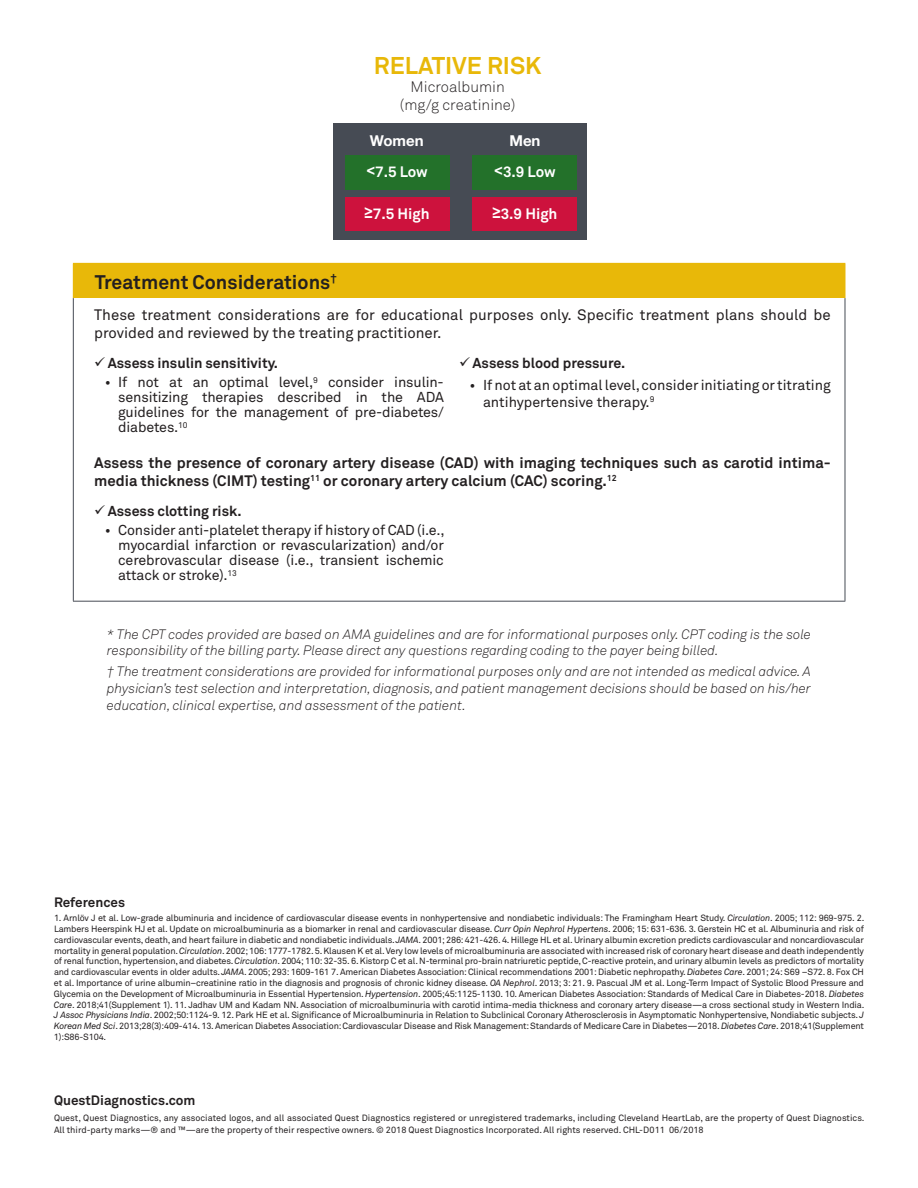
<style>
.page{position:relative;width:918px;height:1188px;background:#fff}
.page>*{position:absolute;margin:0;border:0;box-sizing:border-box;transform-origin:0 0}
.t1{font:700 24px "Akkurat Pro";color:#e8b809}
.Diagnosis_Header{font:700 19.5px "Akkurat Pro";color:#231f20}
.Headers{font:700 15px/18px "Akkurat Pro";color:#231f20}
.Headers-2{font:15px/18px "Akkurat Pro";color:#231f20}
.t2{font:700 15px "Akkurat Pro";color:#fff}
.t3{font:300 15px "Akkurat Pro";color:#231f20}
.t4{font:700 15px "Helvetica Neue LT Std";color:#fff}
.t5{font:14.25px/15px "Akkurat Pro";letter-spacing:-.01em;color:#231f20;text-align:justify}
.t6{font:700 14.25px "Akkurat Pro";color:#231f20}
.Bulleted_List{font:italic 300 13.5px/16.6px "Akkurat Pro";color:#231f20}
.Bulleted_List-2{font:700 13.5px "Akkurat Pro";color:#231f20}
.Reference_Header{font:700 13.5px "Akkurat Pro";color:#231f20}
.References{font:9px/10.8px "Akkurat Pro";letter-spacing:-.02em;color:#231f20;text-align:justify}
.Bulleted_List-3{font:9px/12.6px "Akkurat Pro";color:#231f20}
.s1{font-family:"Arial"}
.s2{font-style:italic}
</style>
<div class="page">
<div style="left:73px;top:263px;width:772px;height:35px;background:#e8b809"></div>
<hr style="left:845px;top:264px;width:1px;height:34px;background:#e8b809">
<hr style="left:73px;top:298px;width:1px;height:303px;background:#464b54">
<hr style="left:845px;top:298px;width:1px;height:303px;background:#464b54">
<hr style="left:73px;top:601px;width:772px;height:1px;background:#464b54">
<div style="left:333px;top:123px;width:254px;height:117px;background:#464b54"></div>
<div style="left:345px;top:156px;width:104px;height:34px;background:#23712a"></div>
<div style="left:473px;top:156px;width:104px;height:34px;background:#23712a"></div>
<div style="left:345px;top:197px;width:104px;height:34px;background:#cd123d"></div>
<div style="left:473px;top:197px;width:104px;height:34px;background:#cd123d"></div>
<p class="t1" style="left:374px;top:51px;width:169px">RELATIVE RISK</p>
<p class="t3" style="left:411px;top:78px;width:96px">Microalbumin</p>
<p class="t3" style="left:400px;top:96px;width:117px">(mg/g creatinine)</p>
<p class="t4" style="left:370px;top:131px;width:55px">Women</p>
<p class="t2" style="left:366px;top:163px;width:63px"><span class="s1">&lt;</span>7.5 Low</p>
<p class="t4" style="left:509px;top:131px;width:33px">Men</p>
<p class="t2" style="left:494px;top:163px;width:63px"><span class="s1">&lt;</span>3.9 Low</p>
<p class="t2" style="left:365px;top:204px;width:67px"><span class="s1">≥</span>7.5 High</p>
<p class="t2" style="left:492px;top:204px;width:67px"><span class="s1">≥</span>3.9 High</p>
<p class="Diagnosis_Header" style="left:95px;top:270px;width:244px">Treatment Considerations<sup>†</sup></p>
<p class="Headers-2" style="left:94px;top:306px;width:738px">These treatment considerations are for educational purposes only. Specific treatment plans should be provided and reviewed by the treating practitioner.</p>
<p class="t6" style="left:94px;top:354px;width:185px">✓ Assess insulin sensitivity.</p>
<p class="t5" style="left:118px;top:375px;width:327px;text-indent:-14px">• If not at an optimal level,<sup>9</sup> consider insulin&shy;sensitizing therapies described in the ADA guidelines for the management of pre-diabetes/ diabetes.<sup>10</sup></p>
<p class="t6" style="left:459px;top:354px;width:168px">✓ Assess blood pressure.</p>
<p class="t5" style="left:483px;top:376px;width:349px;line-height:17.1px;text-indent:-14px">• If not at an optimal level, consider initiating or titrating antihypertensive therapy.<sup>9</sup></p>
<p class="Headers" style="left:94px;top:454px;width:738px">Assess the presence of coronary artery disease (CAD) with imaging techniques such as carotid intima&shy;media thickness (CIMT) testing<sup>11</sup> or coronary artery calcium (CAC) scoring.<sup>12</sup></p>
<p class="t6" style="left:94px;top:502px;width:149px">✓ Assess clotting risk.</p>
<p class="t5" style="left:118px;top:523px;width:328px;text-indent:-14px">• Consider anti-platelet therapy if history of CAD (i.e., myocardial infarction or revascularization) and/or cerebrovascular disease (i.e., transient ischemic attack or stroke).<sup>13</sup></p>
<p class="Bulleted_List" style="left:107px;top:626px;width:706px;line-height:16.2px">* The CPT codes provided are based on AMA guidelines and are for informational purposes only. CPT coding is the sole responsibility of the billing party. Please direct any questions regarding coding to the payer being billed.</p>
<p class="Bulleted_List" style="left:107px;top:663px;width:706px;text-align:justify">† The treatment considerations are provided for informational purposes only and are not intended as medical advice. A physician’s test selection and interpretation, diagnosis, and patient management decisions should be based on his/her education, clinical expertise, and assessment of the patient.</p>
<p class="Reference_Header" style="left:54px;top:894px;width:73px">References</p>
<p class="References" style="left:54px;top:913px;width:812px">1. Arnlöv J et al. Low-grade albuminuria and incidence of cardiovascular disease events in nonhypertensive and nondiabetic individuals: The Framingham Heart Study. <span class="s2">Circulation</span>. 2005; 112: 969-975. 2.<br>Lambers Heerspink HJ et al. Update on microalbuminuria as a biomarker in renal and cardiovascular disease. <span class="s2">Curr Opin Nephrol Hypertens</span>. 2006; 15: 631-636. 3. Gerstein HC et al. Albuminuria and risk of cardiovascular events, death, and heart failure in diabetic and nondiabetic individuals. <span class="s2">JAMA</span>. 2001; 286: 421-426. 4. Hillege HL et al. Urinary albumin excretion predicts cardiovascular and noncardiovascular mortality in general population. <span class="s2">Circulation</span>. 2002; 106: 1777-1782. 5. Klausen K et al. Very low levels of microalbuminuria are associated with increased risk of coronary heart disease and death independently of renal function, hypertension, and diabetes. <span class="s2">Circulation</span>. 2004; 110: 32-35. 6. Kistorp C et al. N-terminal pro-brain natriuretic peptide, C-reactive protein, and urinary albumin levels as predictors of mortality and cardiovascular events in older adults. <span class="s2">JAMA</span>. 2005; 293: 1609-161 7. American Diabetes Association: Clinical recommendations 2001: Diabetic nephropathy. <span class="s2">Diabetes Care</span>. 2001; 24: S69 –S72. 8. Fox CH et al. Importance of urine albumin–creatinine ratio in the diagnosis and prognosis of chronic kidney disease. <span class="s2">OA Nephrol</span>. 2013; 3: 21. 9. Pascual JM et al. Long-Term Impact of Systolic Blood Pressure and Glycemia on the Development of Microalbuminuria in Essential Hypertension. <span class="s2">Hypertension</span>. 2005;45:1125-1130. 10. American Diabetes Association: Standards of Medical Care in Diabetes-2018. <span class="s2">Diabetes Care</span>. 2018;41(Supplement 1). 11. Jadhav UM and Kadam NN. Association of microalbuminuria with carotid intima-media thickness and coronary artery disease—a cross sectional study in Western India.<br><span class="s2">J Assoc Physicians India</span>. 2002;50:1124-9. 12. Park HE et al. Significance of Microalbuminuria in Relation to Subclinical Coronary Atherosclerosis in Asymptomatic Nonhypertensive, Nondiabetic subjects. <span class="s2">J Korean Med Sci</span>. 2013;28(3):409-414. 13. American Diabetes Association: Cardiovascular Disease and Risk Management: Standards of Medicare Care in Diabetes—2018. <span class="s2">Diabetes Care</span>. 2018;41(Supplement 1):S86-S104.</p>
<p class="Bulleted_List-2" style="left:54px;top:1092px;width:143px">QuestDiagnostics.com</p>
<p class="Bulleted_List-3" style="left:54px;top:1111px;width:812px">Quest, Quest Diagnostics, any associated logos, and all associated Quest Diagnostics registered or unregistered trademarks, including Cleveland HeartLab, are the property of Quest Diagnostics.<br>All third-party marks—® and ™—are the property of their respective owners. © 2018 Quest Diagnostics Incorporated. All rights reserved. CHL-D011 06/2018</p>
</div>
